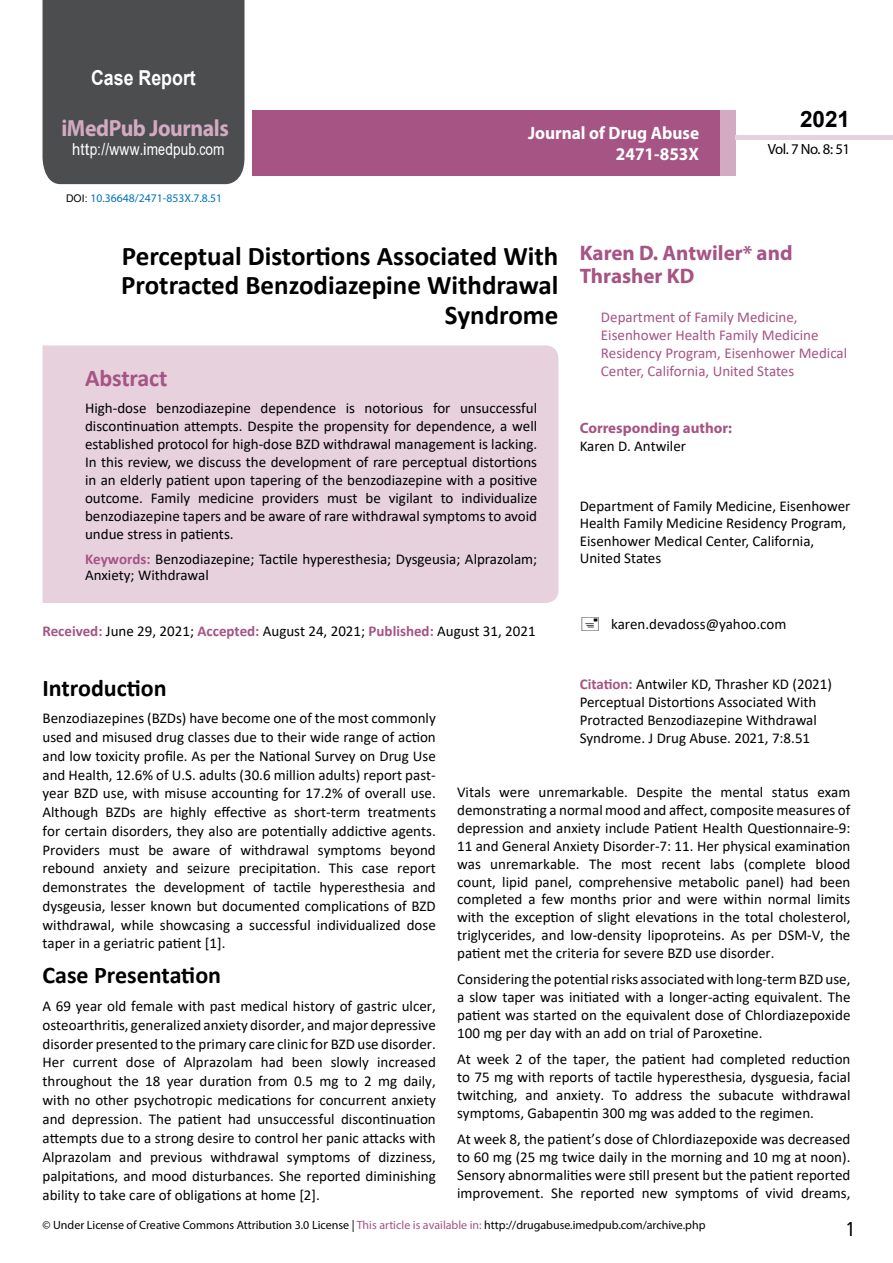
<style>
.page{position:relative;width:893px;height:1263px;background:#fff}
.page>*{position:absolute;margin:0;border:0;box-sizing:border-box;transform-origin:0 0}
.t1{font:700 27px/29.7px "Calibri";color:#000;text-align:right}
.t2{font:25.5px "Tunga";color:#000}
.t3{font:700 24px "Calibri";color:#000}
.t4{font:700 24px "Calibri";letter-spacing:-.005em;color:#a55483}
.t5{font:700 23.4px "Myriad Pro";letter-spacing:-.02em;color:#d2aac1;scale:.93 1}
.t6{font:700 22.5px "Arial";color:#000}
.t7{font:700 21px/23.4px "Myriad Pro";color:#a55483}
.t8{font:700 20.55px "Arial";color:#fff;scale:.87 1}
.t9{font:700 18px/21.6px "Myriad Pro";color:#fff;text-align:right;scale:.96 1}
.t10{font:16.5px "Arial";letter-spacing:.01em;color:#fff;scale:.89 1}
.t11{font:15px/17.9px "Calibri";color:#000;text-align:justify}
.t12{font:15px/18px "Calibri";color:#a55483}
.t13{font:700 15px "Myriad Pro";color:#a55483}
.t14{font:14.85px "Myriad Pro";letter-spacing:-.03em;color:#000}
.t15{font:12px "Myriad Pro";color:#000}
.t16{font:11.7px "Myriad Pro";color:#0072bc}
.s1{font-family:"Calibri"}
.s2{font-family:"Arial";font-size:10.5px;color:#000}
.s3{font-weight:700;color:#a55483}
.s4{color:#a55483}
</style>
<div class="page">
<div style="left:43px;top:0;width:201px;height:184px;background:#4c4d4f"></div>
<div style="left:252px;top:110px;width:469px;height:66px;background:#a55483"></div>
<div style="left:720px;top:110px;width:16px;height:66px;background:#d2aac1"></div>
<div style="left:736px;top:135px;width:157px;height:5px;background:#e6d1dd"></div>
<div style="left:43px;top:345px;width:515px;height:258px;background:#e6d1dd"></div>
<h3 class="t8" style="left:91px;top:64px;width:122px">Case Report</h3>
<h3 class="t5" style="left:61px;top:113px;width:181px">iMedPub Journals</h3>
<p class="t10" style="left:72px;top:138px;width:173px">http://www<span class="s1">.</span>imedpub<span class="s1">.</span>com</p>
<p class="t16" style="left:66px;top:191px;width:158px"><span class="s2">DOI:</span> 10.36648/2471-853X.7.8.51</p>
<p class="t9" style="left:528px;top:121px;width:180px">Journal of Drug Abuse<br>2471-853X</p>
<h3 class="t6" style="left:800px;top:104px;width:52px">2021</h3>
<p class="t14" style="left:768px;top:140px;width:84px">Vol. 7 No. 8: 51</p>
<h1 class="t1" style="left:121px;top:241px;width:439px">Perceptual Distortions Associated With<br>Protracted Benzodiazepine Withdrawal<br>Syndrome</h1>
<h3 class="t7" style="left:580px;top:240px;width:214px">Karen D. Antwiler* and<br>Thrasher KD</h3>
<p class="t12" style="left:601px;top:308px;width:248px">Department of Family Medicine, Eisenhower Health Family Medicine Residency Program, Eisenhower Medical Center, California, United States</p>
<h3 class="t4" style="left:85px;top:361px;width:84px">Abstract</h3>
<p class="t11" style="left:85px;top:398px;width:454px">High-dose benzodiazepine dependence is notorious for unsuccessful discontinuation attempts. Despite the propensity for dependence, a well established protocol for high-dose BZD withdrawal management is lacking.<br>In this review, we discuss the development of rare perceptual distortions in an elderly patient upon tapering of the benzodiazepine with a positive outcome. Family medicine providers must be vigilant to individualize benzodiazepine tapers and be aware of rare withdrawal symptoms to avoid undue stress in patients.</p>
<p class="t11" style="left:85px;top:550px;width:454px;line-height:16.5px"><span class="s3">Keywords:</span> Benzodiazepine; Tactile hyperesthesia; Dysgeusia; Alprazolam;<br>Anxiety; Withdrawal</p>
<p class="t13" style="left:580px;top:418px;width:154px">Corresponding author:</p>
<p class="t11" style="left:580px;top:437px;width:108px">Karen D. Antwiler</p>
<p class="t11" style="left:580px;top:497px;width:272px;line-height:17.4px;text-align:left">Department of Family Medicine, Eisenhower Health Family Medicine Residency Program, Eisenhower Medical Center, California, United States</p>
<p class="t11" style="left:43px;top:621px;width:495px"><span class="s3">Received:</span> June 29, 2021; <span class="s3">Accepted:</span> August 24, 2021; <span class="s3">Published:</span> August 31, 2021</p>
<p class="t11" style="left:611px;top:614px;width:177px">karen.devadoss@yahoo.com</p>
<h3 class="t3" style="left:43px;top:671px;width:126px">Introduction</h3>
<p class="t11" style="left:43px;top:709px;width:395px;line-height:18.8px">Benzodiazepines (BZDs) have become one of the most commonly used and misused drug classes due to their wide range of action and low toxicity profile. As per the National Survey on Drug Use and Health, 12.6% of U.S. adults (30.6 million adults) report past&shy;year BZD use, with misuse accounting for 17.2% of overall use.<br>Although BZDs are highly effective as short-term treatments for certain disorders, they also are potentially addictive agents.<br>Providers must be aware of withdrawal symptoms beyond rebound anxiety and seizure precipitation. This case report demonstrates the development of tactile hyperesthesia and dysgeusia, lesser known but documented complications of BZD withdrawal, while showcasing a successful individualized dose taper in a geriatric patient [1].</p>
<h3 class="t3" style="left:43px;top:958px;width:180px">Case Presentation</h3>
<p class="t11" style="left:43px;top:996px;width:395px;line-height:18.9px">A 69 year old female with past medical history of gastric ulcer, osteoarthritis, generalized anxiety disorder, and major depressive disorder presented to the primary care clinic for BZD use disorder.<br>Her current dose of Alprazolam had been slowly increased throughout the 18 year duration from 0.5 mg to 2 mg daily, with no other psychotropic medications for concurrent anxiety and depression. The patient had unsuccessful discontinuation attempts due to a strong desire to control her panic attacks with Alprazolam and previous withdrawal symptoms of dizziness, palpitations, and mood disturbances. She reported diminishing ability to take care of obligations at home [2].</p>
<p class="t11" style="left:580px;top:675px;width:254px;text-align:left"><span class="s3">Citation:</span> Antwiler KD, Thrasher KD (2021)<br>Perceptual Distortions Associated With Protracted Benzodiazepine Withdrawal Syndrome. J Drug Abuse. 2021, 7:8.51</p>
<p class="t11" style="left:457px;top:783px;width:395px">Vitals were unremarkable. Despite the mental status exam demonstrating a normal mood and affect, composite measures of depression and anxiety include Patient Health Questionnaire-9:<br>11 and General Anxiety Disorder-7: 11. Her physical examination was unremarkable. The most recent labs (complete blood count, lipid panel, comprehensive metabolic panel) had been completed a few months prior and were within normal limits with the exception of slight elevations in the total cholesterol, triglycerides, and low-density lipoproteins. As per DSM-V, the patient met the criteria for severe BZD use disorder.</p>
<p class="t11" style="left:457px;top:970px;width:395px">Considering the potential risks associated with long-term BZD use, a slow taper was initiated with a longer-acting equivalent. The patient was started on the equivalent dose of Chlordiazepoxide 100 mg per day with an add on trial of Paroxetine.</p>
<p class="t11" style="left:457px;top:1050px;width:395px">At week 2 of the taper, the patient had completed reduction to 75 mg with reports of tactile hyperesthesia, dysguesia, facial twitching, and anxiety. To address the subacute withdrawal symptoms, Gabapentin 300 mg was added to the regimen.</p>
<p class="t11" style="left:457px;top:1130px;width:395px">At week 8, the patient’s dose of Chlordiazepoxide was decreased to 60 mg (25 mg twice daily in the morning and 10 mg at noon).<br>Sensory abnormalities were still present but the patient reported improvement. She reported new symptoms of vivid dreams,</p>
<p class="t15" style="left:43px;top:1218px;width:665px">© Under License of Creative Commons Attribution 3.0 License | <span class="s4">This article is available in:</span> http://drugabuse.imedpub.com/archive.php</p>
<h2 class="t2" style="left:847px;top:1212px;width:9px">1</h2>
</div>
